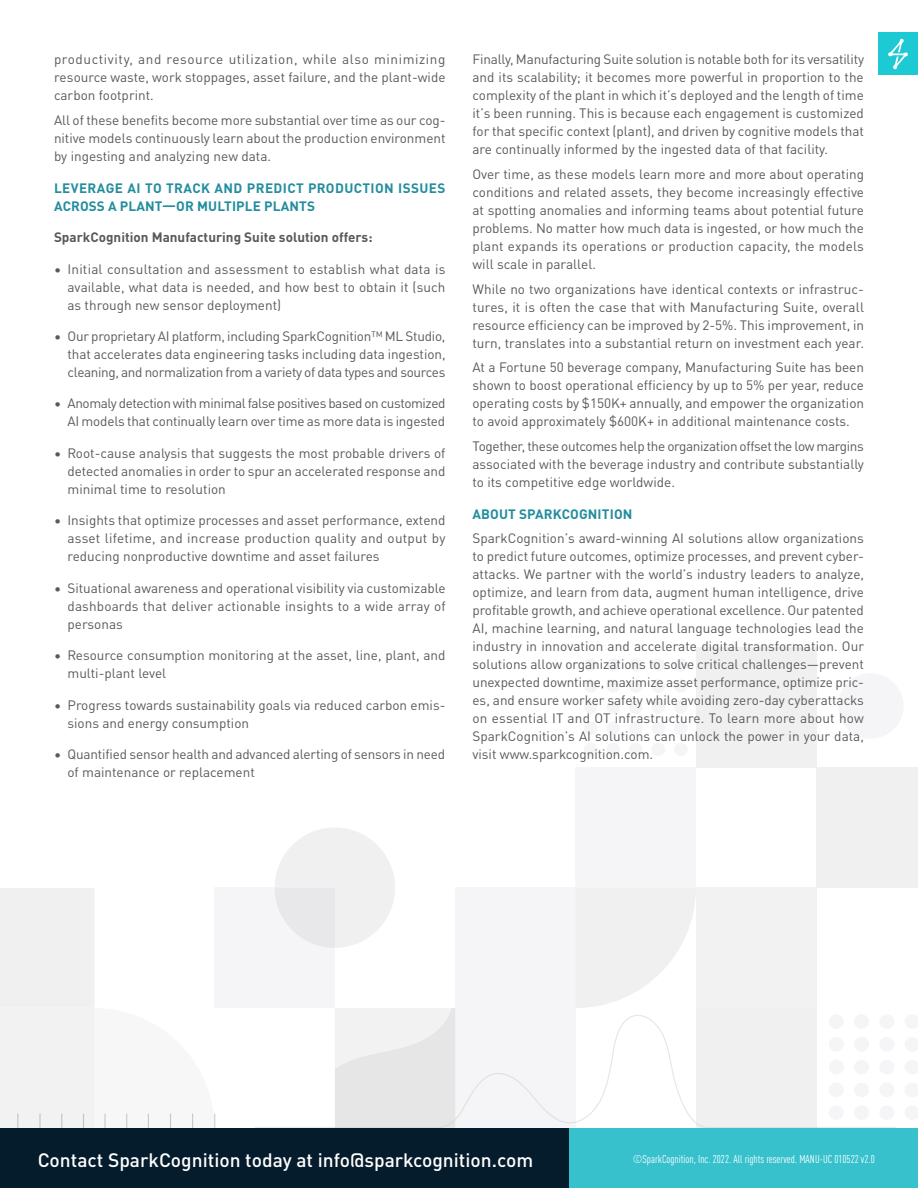
<style>
.page{position:relative;width:918px;height:1188px;background:#fff}
.page>*{position:absolute;margin:0;border:0;box-sizing:border-box;transform-origin:0 0}
.t1{font:500 19.2px "DINOT";color:#fff}
.t2{font:13.5px/18px "DINOT";color:#58595b;text-align:justify}
.t3{font:13.5px/18px "DINOT";letter-spacing:-.03em;color:#58595b;text-align:right}
.t4{font:700 13.5px/18px "DINOT";letter-spacing:.01em;color:#238d9d}
.t5{font:700 13.5px "DINOT";color:#58595b}
.t6{font:condensed 11.25px "DINOT";color:#fff}
</style>
<div class="page">
<div style="left:816px;top:767px;width:102px;height:121px;background:#f0f0f0"></div>
<div style="left:455px;top:1008px;width:121px;height:120px;background:#f5f5f7"></div>
<div style="left:696px;top:1008px;width:120px;height:120px;background:#f0f0f0"></div>
<div style="left:215px;top:888px;width:120px;height:120px;background:#f5f5f7"></div>
<div style="left:455px;top:888px;width:121px;height:120px;background:#f5f5f7"></div>
<div style="left:696px;top:888px;width:120px;height:120px;background:#f2f2f2"></div>
<div style="left:576px;top:767px;width:120px;height:121px;background:#f5f5f7"></div>
<div style="left:696px;top:647px;width:120px;height:120px;background:#f0f0f0"></div>
<svg style="left:576px;top:888px;width:120px;height:120px"></svg>
<svg style="left:275px;top:828px;width:120px;height:120px"></svg>
<div style="left:584px;top:658px;width:13px;height:14px;background:#f5f5f7;border-radius:50%"></div>
<div style="left:606px;top:658px;width:14px;height:14px;background:#f5f5f7;border-radius:50%"></div>
<div style="left:629px;top:658px;width:14px;height:14px;background:#f5f5f7;border-radius:50%"></div>
<div style="left:652px;top:658px;width:13px;height:14px;background:#f5f5f7;border-radius:50%"></div>
<div style="left:674px;top:658px;width:14px;height:14px;background:#f5f5f7;border-radius:50%"></div>
<div style="left:584px;top:679px;width:13px;height:14px;background:#f5f5f7;border-radius:50%"></div>
<div style="left:606px;top:679px;width:14px;height:14px;background:#f5f5f7;border-radius:50%"></div>
<div style="left:629px;top:679px;width:14px;height:14px;background:#f5f5f7;border-radius:50%"></div>
<div style="left:652px;top:679px;width:13px;height:14px;background:#f5f5f7;border-radius:50%"></div>
<div style="left:674px;top:679px;width:14px;height:14px;background:#f5f5f7;border-radius:50%"></div>
<div style="left:584px;top:700px;width:13px;height:14px;background:#f5f5f7;border-radius:50%"></div>
<div style="left:606px;top:700px;width:14px;height:14px;background:#f5f5f7;border-radius:50%"></div>
<div style="left:629px;top:700px;width:14px;height:14px;background:#f5f5f7;border-radius:50%"></div>
<div style="left:652px;top:700px;width:13px;height:14px;background:#f5f5f7;border-radius:50%"></div>
<div style="left:674px;top:700px;width:14px;height:14px;background:#f5f5f7;border-radius:50%"></div>
<div style="left:584px;top:722px;width:13px;height:13px;background:#f5f5f7;border-radius:50%"></div>
<div style="left:606px;top:722px;width:14px;height:13px;background:#f5f5f7;border-radius:50%"></div>
<div style="left:629px;top:722px;width:14px;height:13px;background:#f5f5f7;border-radius:50%"></div>
<div style="left:652px;top:722px;width:13px;height:13px;background:#f5f5f7;border-radius:50%"></div>
<div style="left:674px;top:722px;width:14px;height:13px;background:#f5f5f7;border-radius:50%"></div>
<div style="left:584px;top:743px;width:13px;height:13px;background:#f5f5f7;border-radius:50%"></div>
<div style="left:606px;top:743px;width:14px;height:13px;background:#f5f5f7;border-radius:50%"></div>
<div style="left:629px;top:743px;width:14px;height:13px;background:#f5f5f7;border-radius:50%"></div>
<div style="left:652px;top:743px;width:13px;height:13px;background:#f5f5f7;border-radius:50%"></div>
<div style="left:674px;top:743px;width:14px;height:13px;background:#f5f5f7;border-radius:50%"></div>
<svg style="left:335px;top:1008px;width:120px;height:7px"></svg>
<svg style="left:0;top:888px;width:215px;height:241px"></svg>
<svg style="left:255px;top:1015px;width:641px;height:113px;fill:#f5f5f7"></svg>
<div style="left:829px;top:1014px;width:15px;height:15px;background:#f5f5f7;border-radius:50%"></div>
<div style="left:854px;top:1014px;width:15px;height:15px;background:#f5f5f7;border-radius:50%"></div>
<div style="left:879px;top:1014px;width:15px;height:15px;background:#f5f5f7;border-radius:50%"></div>
<div style="left:829px;top:1037px;width:15px;height:15px;background:#f5f5f7;border-radius:50%"></div>
<div style="left:854px;top:1037px;width:15px;height:15px;background:#f5f5f7;border-radius:50%"></div>
<div style="left:879px;top:1037px;width:15px;height:15px;background:#f5f5f7;border-radius:50%"></div>
<div style="left:829px;top:1060px;width:15px;height:14px;background:#f5f5f7;border-radius:50%"></div>
<div style="left:854px;top:1060px;width:15px;height:14px;background:#f5f5f7;border-radius:50%"></div>
<div style="left:879px;top:1060px;width:15px;height:14px;background:#f5f5f7;border-radius:50%"></div>
<div style="left:829px;top:1083px;width:15px;height:14px;background:#f5f5f7;border-radius:50%"></div>
<div style="left:854px;top:1083px;width:15px;height:14px;background:#f5f5f7;border-radius:50%"></div>
<div style="left:879px;top:1083px;width:15px;height:14px;background:#f5f5f7;border-radius:50%"></div>
<div style="left:829px;top:1105px;width:15px;height:15px;background:#f5f5f7;border-radius:50%"></div>
<div style="left:854px;top:1105px;width:15px;height:15px;background:#f5f5f7;border-radius:50%"></div>
<div style="left:879px;top:1105px;width:15px;height:15px;background:#f5f5f7;border-radius:50%"></div>
<div style="left:838px;top:673px;width:66px;height:66px;background:#f5f5f7;border-radius:50%"></div>
<div style="left:0;top:1129px;width:570px;height:59px;background:#051c2c"></div>
<div style="left:570px;top:1129px;width:348px;height:59px;background:#36c1cc"></div>
<div style="left:878px;top:33px;width:40px;height:42px;background:#1dcad3"></div>
<svg style="left:888px;top:39px;width:20px;height:30px"></svg>
<p class="t2" style="left:54px;top:49px;width:393px">productivity, and resource utilization, while also minimizing resource waste, work stoppages, asset failure, and the plant-wide carbon footprint.</p>
<p class="t2" style="left:54px;top:110px;width:393px">All of these benefits become more substantial over time as our cog&shy;nitive models continuously learn about the production environment by ingesting and analyzing new data.</p>
<p class="t4" style="left:54px;top:177px;width:393px">LEVERAGE AI TO TRACK AND PREDICT PRODUCTION ISSUES<br>ACROSS A PLANT—OR MULTIPLE PLANTS</p>
<p class="t5" style="left:54px;top:227px;width:320px">SparkCognition Manufacturing Suite solution offers:</p>
<p class="t2" style="left:68px;top:258px;width:380px;text-indent:-14px">• Initial consultation and assessment to establish what data is available, what data is needed, and how best to obtain it (such as through new sensor deployment)</p>
<p class="t2" style="left:68px;top:326px;width:380px;text-indent:-14px">• Our proprietary AI platform, including SparkCognition™ ML Studio, that accelerates data engineering tasks including data ingestion, cleaning, and normalization from a variety of data types and sources</p>
<p class="t3" style="left:54px;top:393px;width:393px">• Anomaly detection with minimal false positives based on customized<br>AI models that continually learn over time as more data is ingested</p>
<p class="t2" style="left:68px;top:443px;width:379px;text-indent:-14px">• Root-cause analysis that suggests the most probable drivers of detected anomalies in order to spur an accelerated response and minimal time to resolution</p>
<p class="t2" style="left:68px;top:510px;width:379px;text-indent:-14px">• Insights that optimize processes and asset performance, extend asset lifetime, and increase production quality and output by reducing nonproductive downtime and asset failures</p>
<p class="t2" style="left:68px;top:578px;width:380px;text-indent:-14px">• Situational awareness and operational visibility via customizable dashboards that deliver actionable insights to a wide array of personas</p>
<p class="t2" style="left:68px;top:645px;width:379px;text-indent:-14px">• Resource consumption monitoring at the asset, line, plant, and multi-plant level</p>
<p class="t2" style="left:68px;top:695px;width:379px;text-indent:-14px">• Progress towards sustainability goals via reduced carbon emis&shy;sions and energy consumption</p>
<p class="t2" style="left:68px;top:744px;width:379px;text-indent:-14px">• Quantified sensor health and advanced alerting of sensors in need of maintenance or replacement</p>
<p class="t2" style="left:472px;top:49px;width:393px">Finally, Manufacturing Suite solution is notable both for its versatility and its scalability; it becomes more powerful in proportion to the complexity of the plant in which it’s deployed and the length of time it’s been running. This is because each engagement is customized for that specific context (plant), and driven by cognitive models that are continually informed by the ingested data of that facility.</p>
<p class="t2" style="left:472px;top:164px;width:393px">Over time, as these models learn more and more about operating conditions and related assets, they become increasingly effective at spotting anomalies and informing teams about potential future problems. No matter how much data is ingested, or how much the plant expands its operations or production capacity, the models will scale in parallel.</p>
<p class="t2" style="left:472px;top:279px;width:393px">While no two organizations have identical contexts or infrastruc&shy;tures, it is often the case that with Manufacturing Suite, overall resource efficiency can be improved by 2-5%. This improvement, in turn, translates into a substantial return on investment each year.</p>
<p class="t2" style="left:472px;top:357px;width:393px">At a Fortune 50 beverage company, Manufacturing Suite has been shown to boost operational efficiency by up to 5% per year, reduce operating costs by $150K+ annually, and empower the organization to avoid approximately $600K+ in additional maintenance costs.</p>
<p class="t2" style="left:472px;top:436px;width:393px">Together, these outcomes help the organization offset the low margins associated with the beverage industry and contribute substantially to its competitive edge worldwide.</p>
<p class="t4" style="left:473px;top:503px;width:161px">ABOUT SPARKCOGNITION</p>
<p class="t2" style="left:472px;top:528px;width:393px">SparkCognition’s award-winning AI solutions allow organizations to predict future outcomes, optimize processes, and prevent cyber&shy;attacks. We partner with the world’s industry leaders to analyze, optimize, and learn from data, augment human intelligence, drive profitable growth, and achieve operational excellence. Our patented AI, machine learning, and natural language technologies lead the industry in innovation and accelerate digital transformation. Our solutions allow organizations to solve critical challenges—prevent unexpected downtime, maximize asset performance, optimize pric&shy;es, and ensure worker safety while avoiding zero-day cyberattacks on essential IT and OT infrastructure. To learn more about how SparkCognition’s AI solutions can unlock the power in your data, visit www.sparkcognition.com.</p>
<h1 class="t1" style="left:38px;top:1145px;width:497px">Contact SparkCognition today at info@sparkcognition.com</h1>
<p class="t6" style="left:633px;top:1152px;width:243px">©SparkCognition, Inc. 2022. All rights reserved. MANU-UC 010522 v2.0</p>
</div>
